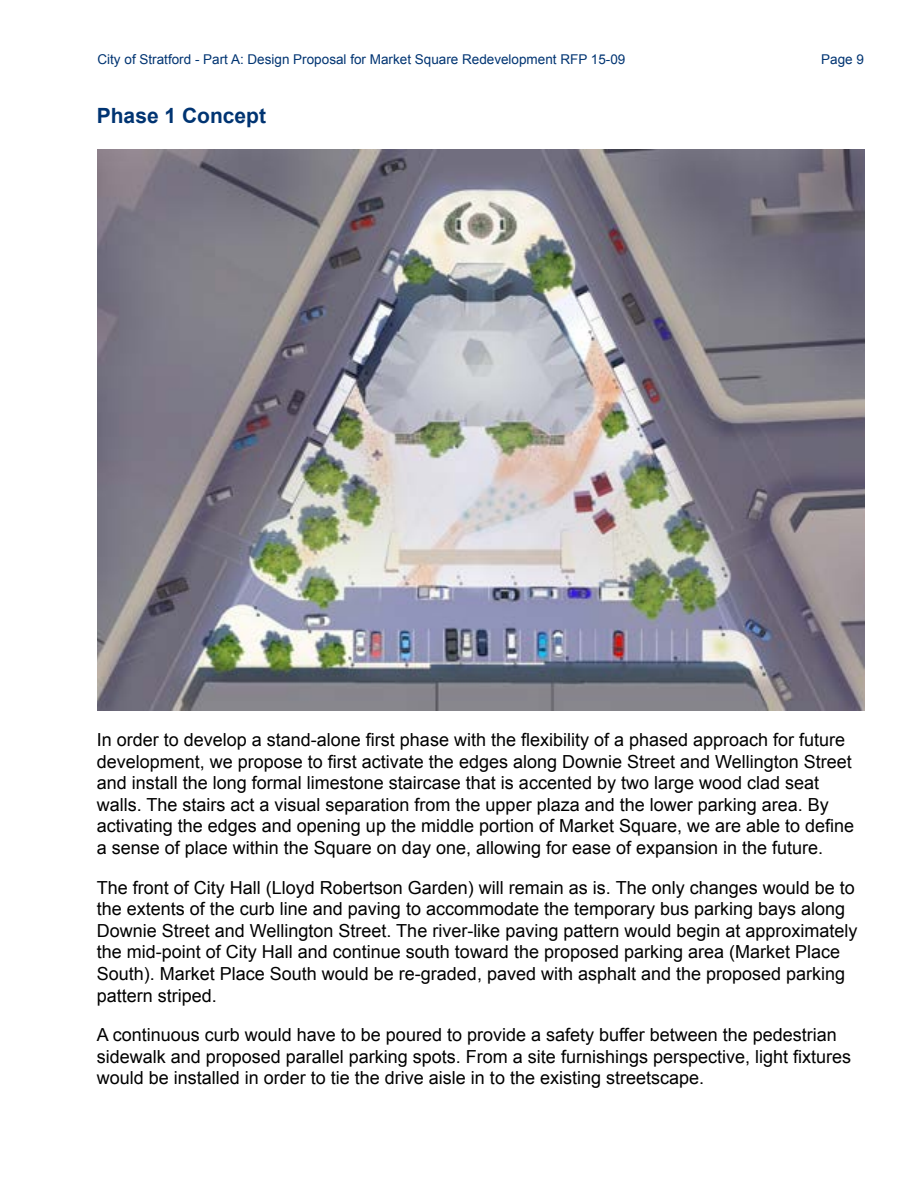
<style>
.page{position:relative;width:918px;height:1188px;background:#fff}
.page>*{position:absolute;margin:0;border:0;box-sizing:border-box;transform-origin:0 0}
.Sub_Heading_1{font:700 21px "Arial";color:#003472}
.Body_Text{font:18px/21.6px "Arial";color:#000}
.t1{font:13.5px "Arial";color:#003472}
</style>
<div class="page">
<img style="left:98px;top:149px;width:766px;height:562px">
<p class="t1" style="left:98px;top:50px;width:529px">City of Stratford - Part A: Design Proposal for Market Square Redevelopment RFP 15-09</p>
<p class="t1" style="left:821px;top:50px;width:44px">Page 9</p>
<p class="Sub_Heading_1" style="left:97px;top:102px;width:171px">Phase 1 Concept</p>
<p class="Body_Text" style="left:97px;top:729px;width:759px">In order to develop a stand-alone first phase with the flexibility of a phased approach for future development, we propose to first activate the edges along Downie Street and Wellington Street and install the long formal limestone staircase that is accented by two large wood clad seat walls. The stairs act a visual separation from the upper plaza and the lower parking area. By activating the edges and opening up the middle portion of Market Square, we are able to define a sense of place within the Square on day one, allowing for ease of expansion in the future.</p>
<p class="Body_Text" style="left:97px;top:877px;width:762px">The front of City Hall (Lloyd Robertson Garden) will remain as is. The only changes would be to the extents of the curb line and paving to accommodate the temporary bus parking bays along Downie Street and Wellington Street. The river-like paving pattern would begin at approximately the mid-point of City Hall and continue south toward the proposed parking area (Market Place South). Market Place South would be re-graded, paved with asphalt and the proposed parking pattern striped.</p>
<p class="Body_Text" style="left:97px;top:1024px;width:756px">A continuous curb would have to be poured to provide a safety buffer between the pedestrian sidewalk and proposed parallel parking spots. From a site furnishings perspective, light fixtures would be installed in order to tie the drive aisle in to the existing streetscape.</p>
</div>
